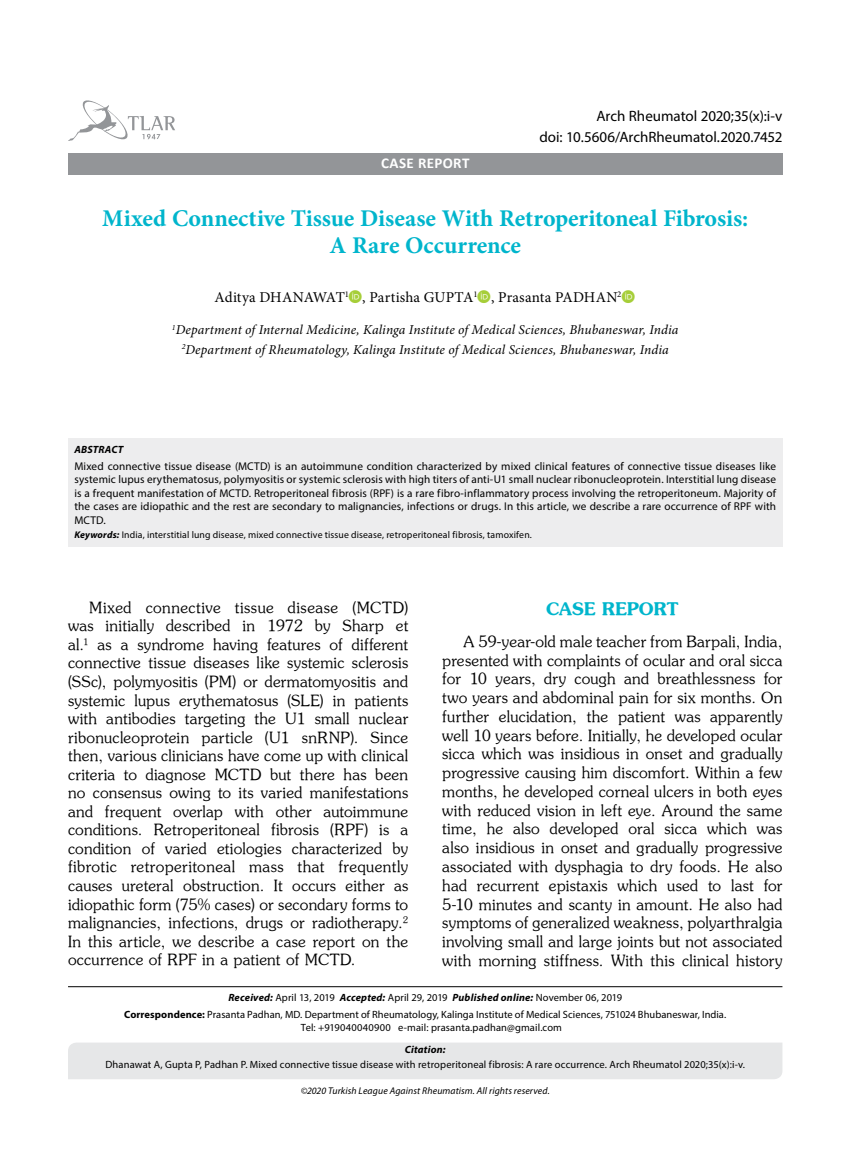
<style>
.page{position:relative;width:859px;height:1170px;background:#fff}
.page>*{position:absolute;margin:0;border:0;box-sizing:border-box;transform-origin:0 0}
.t1{font:700 24px/27px "Minion Pro";letter-spacing:-.005em;color:#00b5cc;text-align:center}
.t2{font:17.4px "Souvenir Turk B";letter-spacing:.005em;color:#00b5cc}
.t3{font:15.45px/18.6px "Souvenir Turk";letter-spacing:.015em;color:#000;text-align:justify}
.t4{font:15px "Myriad Pro";letter-spacing:-.005em;color:#000}
.t5{font:15px "Minion Pro";letter-spacing:.01em;color:#000}
.t6{font:700 15px "Calibri";letter-spacing:.025em;color:#fff}
.t7{font:italic 13.5px/19.5px "Minion Pro";letter-spacing:.01em;color:#000;text-align:center}
.t8{font:11.25px/13.5px "Myriad Pro";letter-spacing:.01em;color:#000;text-align:justify}
.t9{font:10.5px/16.8px "Myriad Pro";letter-spacing:.01em;color:#000;text-align:center}
.t10{font:italic 700 10.5px "Myriad Pro";letter-spacing:.02em;color:#000}
.t11{font:9.75px "Myriad Pro";letter-spacing:.015em;color:#000}
.t12{font:italic 9.75px "Myriad Pro";letter-spacing:.01em;color:#000}
.s1{font-weight:700;font-style:italic}
.s2{font-weight:700}
</style>
<div class="page">
<svg style="left:68px;top:100px;width:107px;height:41px"></svg>
<div style="left:68px;top:153px;width:714px;height:21px;background:#939598"></div>
<hr style="left:68px;top:986px;width:714px;height:1px;background:#000">
<div style="left:68px;top:1042px;width:714px;height:37px;background:#e6e7e8"></div>
<div style="left:68px;top:438px;width:714px;height:108px;background:#ededee"></div>
<p class="t4" style="left:596px;top:107px;width:187px">Arch Rheumatol 2020;35(x):i-v</p>
<p class="t6" style="left:381px;top:153px;width:90px">CASE REPORT</p>
<p class="t4" style="left:539px;top:127px;width:244px">doi: 10.5606/ArchRheumatol.2020.7452</p>
<h1 class="t1" style="left:102px;top:204px;width:647px">Mixed Connective Tissue Disease With Retroperitoneal Fibrosis:<br>A Rare Occurrence</h1>
<p class="t5" style="left:215px;top:287px;width:408px">Aditya DHANAWAT<sup>1</sup> , Partisha GUPTA<sup>1</sup> , Prasanta PADHAN<sup>2</sup></p>
<p class="t7" style="left:172px;top:320px;width:508px"><sup>1</sup>Department of Internal Medicine, Kalinga Institute of Medical Sciences, Bhubaneswar, India<br><sup>2</sup>Department of Rheumatology, Kalinga Institute of Medical Sciences, Bhubaneswar, India</p>
<p class="t10" style="left:74px;top:442px;width:50px">ABSTRACT</p>
<p class="t8" style="left:74px;top:459px;width:703px">Mixed connective tissue disease (MCTD) is an autoimmune condition characterized by mixed clinical features of connective tissue diseases like systemic lupus erythematosus, polymyositis or systemic sclerosis with high titers of anti-U1 small nuclear ribonucleoprotein. Interstitial lung disease is a frequent manifestation of MCTD. Retroperitoneal fibrosis (RPF) is a rare fibro-inflammatory process involving the retroperitoneum. Majority of the cases are idiopathic and the rest are secondary to malignancies, infections or drugs. In this article, we describe a rare occurrence of RPF with MCTD.</p>
<p class="t11" style="left:74px;top:529px;width:459px"><span class="s1">Keywords:</span> India, interstitial lung disease, mixed connective tissue disease, retroperitoneal fibrosis, tamoxifen.</p>
<p class="t3" style="left:68px;top:597px;width:342px;text-indent:21px">Mixed connective tissue disease (MCTD) was initially described in 1972 by Sharp et al.<sup>1</sup> as a syndrome having features of different connective tissue diseases like systemic sclerosis (SSc), polymyositis (PM) or dermatomyositis and systemic lupus erythematosus (SLE) in patients with antibodies targeting the U1 small nuclear ribonucleoprotein particle (U1 snRNP). Since then, various clinicians have come up with clinical criteria to diagnose MCTD but there has been no consensus owing to its varied manifestations and frequent overlap with other autoimmune conditions. Retroperitoneal fibrosis (RPF) is a condition of varied etiologies characterized by fibrotic retroperitoneal mass that frequently causes ureteral obstruction. It occurs either as idiopathic form (75% cases) or secondary forms to malignancies, infections, drugs or radiotherapy.<sup>2<br></sup>In this article, we describe a case report on the occurrence of RPF in a patient of MCTD.</p>
<p class="t2" style="left:546px;top:597px;width:134px">CASE REPORT</p>
<p class="t3" style="left:442px;top:631px;width:342px;text-indent:21px">A 59-year-old male teacher from Barpali, India, presented with complaints of ocular and oral sicca for 10 years, dry cough and breathlessness for two years and abdominal pain for six months. On further elucidation, the patient was apparently well 10 years before. Initially, he developed ocular sicca which was insidious in onset and gradually progressive causing him discomfort. Within a few months, he developed corneal ulcers in both eyes with reduced vision in left eye. Around the same time, he also developed oral sicca which was also insidious in onset and gradually progressive associated with dysphagia to dry foods. He also had recurrent epistaxis which used to last for 5-10 minutes and scanty in amount. He also had symptoms of generalized weakness, polyarthralgia involving small and large joints but not associated with morning stiffness. With this clinical history</p>
<p class="t9" style="left:124px;top:988px;width:604px"><span class="s1">Received:</span> April 13, 2019 <span class="s1">Accepted:</span> April 29, 2019 <span class="s1">Published online:</span> November 06, 2019<br><span class="s2">Correspondence:</span> Prasanta Padhan, MD. Department of Rheumatology, Kalinga Institute of Medical Sciences, 751024 Bhubaneswar, India.</p>
<p class="t9" style="left:301px;top:1018px;width:263px">Tel: +919040040900 e-mail: prasanta.padhan@gmail.com</p>
<p class="t10" style="left:405px;top:1042px;width:42px">Citation:</p>
<p class="t9" style="left:105px;top:1055px;width:641px">Dhanawat A, Gupta P, Padhan P. Mixed connective tissue disease with retroperitoneal fibrosis: A rare occurrence. Arch Rheumatol 2020;35(x):i-v.</p>
<p class="t12" style="left:301px;top:1084px;width:251px">©2020 Turkish League Against Rheumatism. All rights reserved.</p>
</div>
